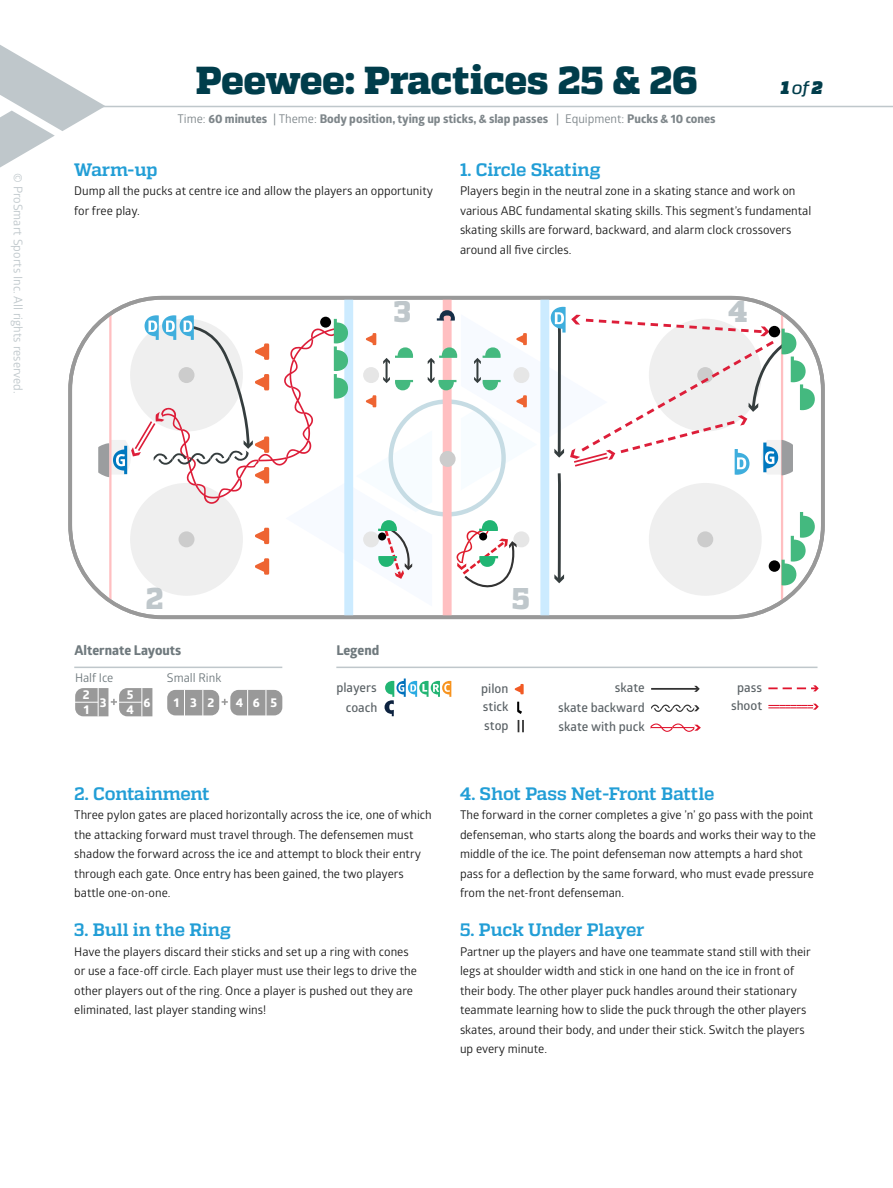
<style>
.page{position:relative;width:893px;height:1188px;background:#fff}
.page>*{position:absolute;margin:0;border:0;box-sizing:border-box;transform-origin:0 0}
.t1{font:800 39px "Quadon";letter-spacing:-.01em;color:#003d4b}
.t2{font:800 30px "Quadon";color:#bfc7cb}
.t3{font:700 18px "Quadon";letter-spacing:-.015em;color:#229ed6}
.t4{font:italic 800 18px "Quadon";color:#003d4b}
.t5{font:700 13.5px "Globerx";color:#6f797d}
.t6{font:600 12.6px/19.4px "Glober";color:#5d6468;text-align:right}
.t7{font:700 12.6px "Globerx";letter-spacing:.84em;color:#fff}
.t8{font:12px/19.5px "Glober";color:#1a1a1a}
.t9{font:700 12px "Globerx";color:#7e868a}
.t10{font:12px "Glober";color:#bfc7cb}
.t11{font:12px "Glober";color:#6f797d}
.s1{font-family:"Glober";font-weight:400}
.s2{font-weight:500}
</style>
<div class="page">
<div style="left:344px;top:299px;width:9px;height:318px;background:#ccebff"></div>
<div style="left:443px;top:299px;width:9px;height:318px;background:#ffbfc1"></div>
<div style="left:540px;top:299px;width:9px;height:318px;background:#ccebff"></div>
<div style="left:68px;top:296px;width:757px;height:323px;border:4px solid #999;border-radius:92px"></div>
<hr style="left:75px;top:106px;width:818px;height:1px;background:#bfc7cb">
<svg style="left:0;top:45px;width:105px;height:123px"></svg>
<div style="left:167px;top:690px;width:52px;height:25px;background:#999;border-radius:8px"></div>
<svg style="left:184px;top:690px;width:1px;height:25px"></svg>
<svg style="left:203px;top:690px;width:1px;height:26px"></svg>
<div style="left:230px;top:690px;width:52px;height:25px;background:#999;border-radius:8px"></div>
<svg style="left:247px;top:690px;width:1px;height:25px"></svg>
<svg style="left:266px;top:690px;width:1px;height:26px"></svg>
<svg style="left:75px;top:688px;width:77px;height:29px;background:#afafaf"></svg>
<svg style="left:222px;top:699px;width:6px;height:6px"></svg>
<svg style="left:768px;top:685px;width:51px;height:6px"></svg>
<hr style="left:651px;top:688px;width:47px;height:2px;background:#333">
<svg style="left:694px;top:686px;width:6px;height:6px"></svg>
<svg style="left:385px;top:679px;width:66px;height:37px"></svg>
<svg style="left:650px;top:724px;width:51px;height:8px"></svg>
<svg style="left:768px;top:704px;width:51px;height:6px"></svg>
<svg style="left:651px;top:705px;width:48px;height:7px"></svg>
<svg style="left:518px;top:720px;width:6px;height:12px"></svg>
<svg style="left:515px;top:684px;width:9px;height:10px"></svg>
<svg style="left:517px;top:702px;width:5px;height:12px"></svg>
<hr style="left:74px;top:667px;width:208px;height:1px;background:#bfc7cb">
<hr style="left:336px;top:667px;width:481px;height:1px;background:#bfc7cb">
<svg style="left:98px;top:307px;width:717px;height:299px"></svg>
<p class="t10" style="left:26px;top:173px;width:222px;rotate:90deg">© ProSmart Sports Inc. All rights reserved.</p>
<h1 class="t1" style="left:196px;top:58px;width:503px">Peewee: Practices 25 &amp; 26</h1>
<p class="t9" style="left:177px;top:110px;width:540px"><span class="s1">Time:</span> 60 minutes <span class="s1">| Theme:</span> Body position, tying up sticks, &amp; slap passes <span class="s1">| Equipment:</span> Pucks &amp; 10 cones</p>
<h3 class="t4" style="left:781px;top:77px;width:43px">1 <span class="s2">of</span> 2</h3>
<h3 class="t3" style="left:74px;top:159px;width:85px">Warm-up</h3>
<p class="t8" style="left:74px;top:180px;width:360px">Dump all the pucks at centre ice and allow the players an opportunity for free play.</p>
<h3 class="t3" style="left:460px;top:159px;width:142px">1. Circle Skating</h3>
<p class="t8" style="left:460px;top:180px;width:353px">Players begin in the neutral zone in a skating stance and work on various ABC fundamental skating skills. This segment’s fundamental skating skills are forward, backward, and alarm clock crossovers around all five circles.</p>
<h2 class="t2" style="left:394px;top:294px;width:19px">3</h2>
<h2 class="t2" style="left:728px;top:294px;width:21px">4</h2>
<h2 class="t2" style="left:145px;top:581px;width:19px">2</h2>
<h2 class="t2" style="left:512px;top:581px;width:19px">5</h2>
<p class="t5" style="left:74px;top:641px;width:108px">Alternate Layouts</p>
<p class="t5" style="left:336px;top:641px;width:44px">Legend</p>
<p class="t6" style="left:336px;top:678px;width:43px">players coach</p>
<p class="t6" style="left:558px;top:678px;width:88px">skate<br>skate backward</p>
<p class="t6" style="left:737px;top:677px;width:26px">pass</p>
<p class="t6" style="left:559px;top:717px;width:88px">skate with puck</p>
<p class="t11" style="left:75px;top:669px;width:40px">Half Ice</p>
<p class="t11" style="left:167px;top:669px;width:56px">Small Rink</p>
<p class="t6" style="left:481px;top:679px;width:29px;line-height:18.8px;text-align:left">pilon stick</p>
<p class="t7" style="left:83px;top:686px;width:8px">2</p>
<p class="t7" style="left:127px;top:686px;width:8px">5</p>
<p class="t7" style="left:100px;top:693px;width:8px">3</p>
<p class="t7" style="left:143px;top:693px;width:8px">6</p>
<p class="t7" style="left:174px;top:693px;width:42px">132</p>
<p class="t7" style="left:236px;top:693px;width:43px">465</p>
<p class="t6" style="left:731px;top:696px;width:33px">shoot</p>
<p class="t7" style="left:84px;top:700px;width:7px">1</p>
<p class="t7" style="left:126px;top:700px;width:9px">4</p>
<p class="t6" style="left:484px;top:715px;width:26px">stop</p>
<h3 class="t3" style="left:74px;top:783px;width:137px">2. Containment</h3>
<p class="t8" style="left:74px;top:804px;width:359px">Three pylon gates are placed horizontally across the ice, one of which the attacking forward must travel through. The defensemen must shadow the forward across the ice and attempt to block their entry through each gate. Once entry has been gained, the two players battle one-on-one.</p>
<h3 class="t3" style="left:74px;top:919px;width:158px">3. Bull in the Ring</h3>
<p class="t8" style="left:74px;top:941px;width:344px">Have the players discard their sticks and set up a ring with cones or use a face-off circle. Each player must use their legs to drive the other players out of the ring. Once a player is pushed out they are eliminated, last player standing wins!</p>
<h3 class="t3" style="left:460px;top:783px;width:256px">4. Shot Pass Net-Front Battle</h3>
<p class="t8" style="left:460px;top:804px;width:358px">The forward in the corner completes a give ’n’ go pass with the point defenseman, who starts along the boards and works their way to the middle of the ice. The point defenseman now attempts a hard shot pass for a deflection by the same forward, who must evade pressure from the net-front defenseman.</p>
<h3 class="t3" style="left:460px;top:919px;width:186px">5. Puck Under Player</h3>
<p class="t8" style="left:460px;top:941px;width:352px">Partner up the players and have one teammate stand still with their legs at shoulder width and stick in one hand on the ice in front of their body. The other player puck handles around their stationary teammate learning how to slide the puck through the other players skates, around their body, and under their stick. Switch the players up every minute.</p>
</div>
